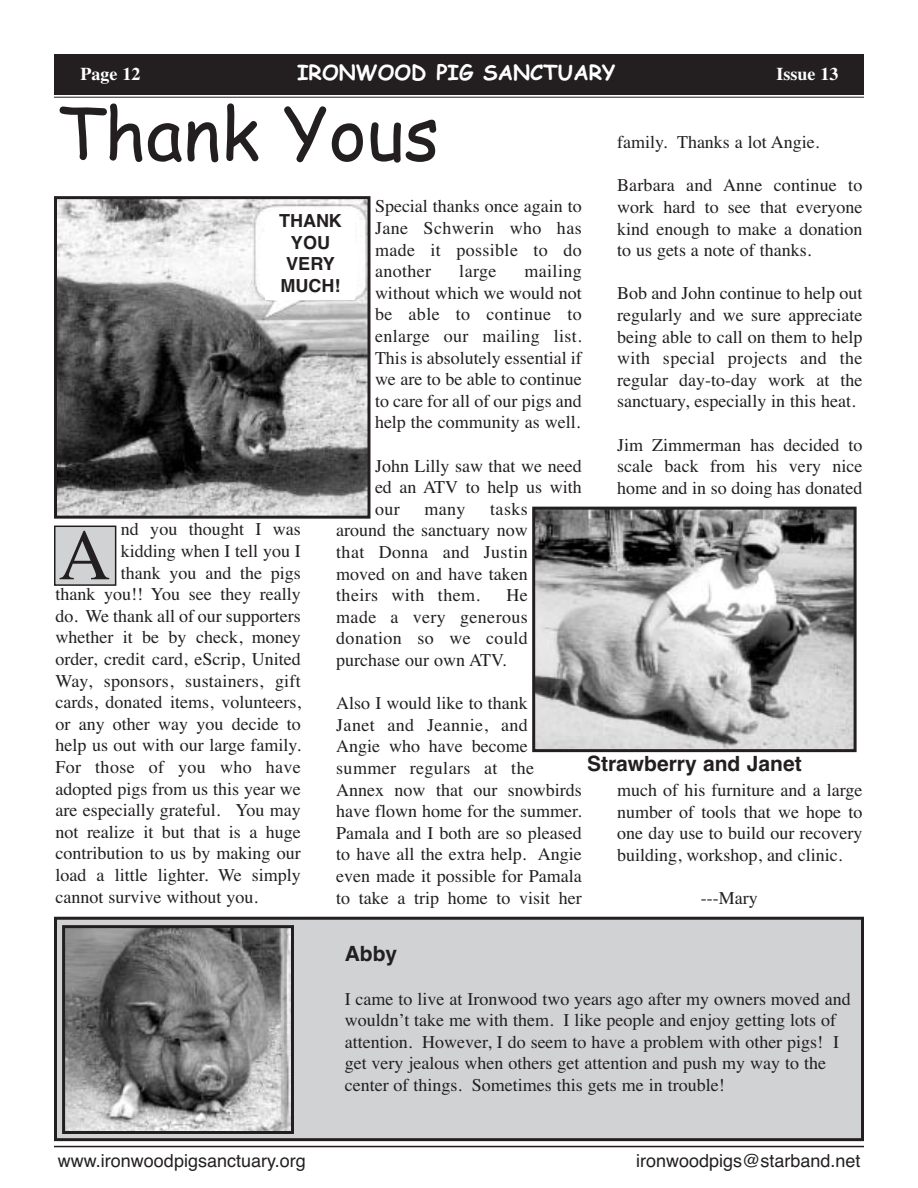
<style>
.page{position:relative;width:918px;height:1188px;background:#fff}
.page>*{position:absolute;margin:0;border:0;box-sizing:border-box;transform-origin:0 0}
.t1{font:72px "Comic Sans MS";color:#231f20}
.t2{font:72px "Times";color:#231f20}
.t3{font:700 21px "Helvetica";color:#231f20}
.t4{font:700 21px "Comic Sans MS";color:#fff}
.t5{font:18px/21.6px "Times";color:#231f20;text-align:justify}
.t6{font:18px "Helvetica";color:#231f20}
.t7{font:18px "Times";letter-spacing:.02em;color:#231f20}
.t8{font:700 18px/21.6px "Helvetica";color:#231f20;text-align:center}
.t9{font:700 18px "Times";color:#fff}
</style>
<div class="page">
<div style="left:54px;top:54px;width:810px;height:40px;background:#231f20"></div>
<hr style="left:54px;top:97px;width:810px;height:1px;background:#231f20">
<hr style="left:54px;top:1146px;width:810px;height:1px;background:#231f20">
<div style="left:56px;top:527px;width:59px;height:57px;background:#d1d2d4"></div>
<div style="left:54px;top:526px;width:62px;height:60px;border:2px solid #231f20"></div>
<img style="left:58px;top:200px;width:308px;height:315px">
<div style="left:54px;top:196px;width:316px;height:323px;border:3px solid #231f20"></div>
<div style="left:266px;top:212px;width:90px;height:88px;background:#fff"></div>
<img style="left:536px;top:511px;width:317px;height:237px">
<div style="left:532px;top:507px;width:325px;height:245px;border:3px solid #231f20"></div>
<div style="left:57px;top:920px;width:804px;height:218px;background:#d1d2d4"></div>
<div style="left:54px;top:917px;width:810px;height:224px;border:3px solid #231f20"></div>
<img style="left:66px;top:929px;width:224px;height:201px">
<div style="left:62px;top:925px;width:232px;height:209px;border:3px solid #231f20"></div>
<p class="t9" style="left:80px;top:63px;width:61px">Page 12</p>
<p class="t4" style="left:297px;top:60px;width:320px">IRONWOOD PIG SANCTUARY</p>
<p class="t9" style="left:777px;top:63px;width:63px">Issue 13</p>
<h1 class="t1" style="left:56px;top:93px;width:385px">Thank Yous</h1>
<p class="t5" style="left:617px;top:131px;width:204px">family. Thanks a lot Angie.</p>
<p class="t5" style="left:617px;top:174px;width:247px">Barbara and Anne continue to work hard to see that everyone kind enough to make a donation to us gets a note of thanks.</p>
<p class="t5" style="left:617px;top:282px;width:247px">Bob and John continue to help out regularly and we sure appreciate being able to call on them to help with special projects and the regular day-to-day work at the sanctuary, especially in this heat.</p>
<p class="t5" style="left:617px;top:434px;width:247px">Jim Zimmerman has decided to scale back from his very nice home and in so doing has donated</p>
<p class="t5" style="left:375px;top:195px;width:208px">Special thanks once again to Jane Schwerin who has made it possible to do another</p>
<p class="t8" style="left:279px;top:210px;width:64px">THANK<br>YOU<br>VERY<br>MUCH!</p>
<p class="t5" style="left:375px;top:260px;width:208px;text-indent:150px">mailing without which we would not be able to continue to enlarge our mailing list.<br>This is absolutely essential if we are to be able to continue to care for all of our pigs and help the community as well.</p>
<p class="t5" style="left:375px;top:455px;width:208px">John Lilly saw that we need ed an ATV to help us with our</p>
<p class="t5" style="left:459px;top:260px;width:39px">large</p>
<p class="t5" style="left:336px;top:498px;width:193px;text-indent:154px">tasks around the sanctuary now that Donna and Justin moved on and have taken theirs with them.</p>
<p class="t5" style="left:424px;top:498px;width:43px">many</p>
<p class="t5" style="left:121px;top:518px;width:182px">nd you thought I was</p>
<p class="t5" style="left:121px;top:540px;width:182px">kidding when I tell you I</p>
<p class="t5" style="left:121px;top:562px;width:182px">thank you and the pigs</p>
<p class="t5" style="left:56px;top:583px;width:247px">thank you!! You see they really</p>
<p class="t5" style="left:56px;top:605px;width:247px">do. We thank all of our supporters</p>
<p class="t5" style="left:56px;top:626px;width:247px">whether it be by check, money</p>
<p class="t5" style="left:56px;top:648px;width:247px">order, credit card, eScrip, United</p>
<p class="t5" style="left:56px;top:670px;width:247px">Way, sponsors, sustainers, gift</p>
<p class="t5" style="left:56px;top:691px;width:247px">cards, donated items, volunteers,</p>
<p class="t5" style="left:56px;top:713px;width:247px">or any other way you decide to</p>
<p class="t5" style="left:56px;top:734px;width:247px">help us out with our large family.</p>
<p class="t7" style="left:56px;top:756px;width:247px">For those of you who have</p>
<p class="t5" style="left:56px;top:778px;width:247px">adopted pigs from us this year we</p>
<p class="t5" style="left:56px;top:799px;width:247px">are especially grateful. You may</p>
<p class="t5" style="left:56px;top:821px;width:247px">not realize it but that is a huge</p>
<p class="t5" style="left:56px;top:842px;width:247px">contribution to us by making our</p>
<p class="t5" style="left:56px;top:864px;width:247px">load a little lighter. We simply</p>
<p class="t5" style="left:56px;top:886px;width:204px">cannot survive without you.</p>
<h1 class="t2" style="left:58px;top:512px;width:53px">A</h1>
<p class="t5" style="left:336px;top:584px;width:193px;text-indent:170px">He made a very generous donation so we could purchase our own ATV.</p>
<p class="t5" style="left:336px;top:692px;width:247px;text-align:left">Also I would like to thank<br>Janet and Jeannie, and<br>Angie who have become summer regulars at the<br>Annex now that our snowbirds have flown home for the summer.<br>Pamala and I both are so pleased to have all the extra help. Angie even made it possible for Pamala to take a trip home to visit her</p>
<p class="t3" style="left:587px;top:752px;width:216px">Strawberry and Janet</p>
<p class="t5" style="left:617px;top:779px;width:247px">much of his furniture and a large number of tools that we hope to one day use to build our recovery building, workshop, and clinic.</p>
<p class="t5" style="left:701px;top:887px;width:58px">---Mary</p>
<p class="t3" style="left:345px;top:941px;width:54px">Abby</p>
<p class="t5" style="left:345px;top:988px;width:508px;text-align:left">I came to live at Ironwood two years ago after my owners moved and wouldn’t take me with them. I like people and enjoy getting lots of attention. However, I do seem to have a problem with other pigs! I get very jealous when others get attention and push my way to the center of things. Sometimes this gets me in trouble!</p>
<p class="t6" style="left:58px;top:1150px;width:249px">www.ironwoodpigsanctuary.org</p>
<p class="t6" style="left:636px;top:1150px;width:226px">ironwoodpigs@starband.net</p>
</div>
